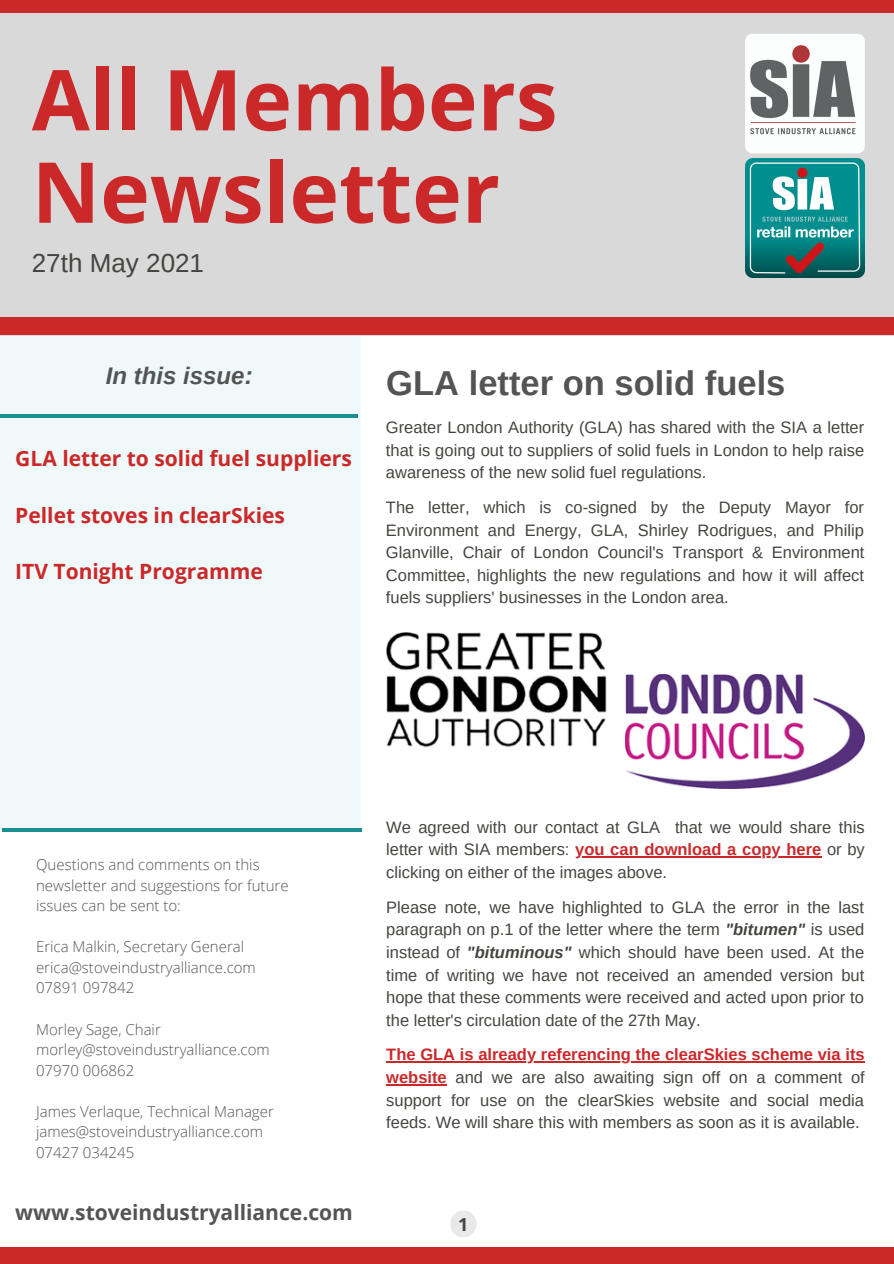
<style>
.page{position:relative;width:894px;height:1264px;background:#fff}
.page>*{position:absolute;margin:0;border:0;box-sizing:border-box;transform-origin:0 0}
.t1{font:700 84px/92.4px "Open Sans";color:#cb282a}
.t2{font:700 34.5px "Arimo";color:#545454}
.t3{font:26.1px "Arimo";color:#444440}
.t4{font:italic 700 24px "Arimo";color:#545454}
.t5{font:700 21px "Open Sans";color:#cb282a}
.t6{font:700 21px "Open Sans";color:#545454}
.t7{font:700 18px "Open Sans";color:#444440}
.t8{font:16.5px/22.5px "Arimo";color:#444440;text-align:justify}
.t9{font:300 15px/20.5px "Open Sans";color:#545454}
.s1{font-weight:700;color:#cb282a}
.s2{font-weight:700;font-style:italic}
</style>
<div class="page">
<div style="left:0;top:335px;width:360px;height:496px;background:#eff9f9"></div>
<div style="left:0;top:0;width:893px;height:336px;background:#d9d9d9"></div>
<div style="left:0;top:318px;width:893px;height:17px;background:#cb282a"></div>
<img style="left:745px;top:158px;width:119px;height:120px">
<div style="left:0;top:0;width:893px;height:13px;background:#cb282a"></div>
<div style="left:0;top:1247px;width:893px;height:16px;background:#cb282a"></div>
<hr style="left:0;top:414px;width:357px;height:4px;background:#1b8f8f">
<hr style="left:2px;top:828px;width:360px;height:3px;background:#1b8f8f">
<img style="left:744px;top:34px;width:120px;height:119px;border-radius:7px">
<svg style="left:450px;top:1210px;width:26px;height:27px"></svg>
<hr style="left:575px;top:856px;width:246px;height:1px;background:#cb282a">
<hr style="left:386px;top:1061px;width:478px;height:1px;background:#cb282a">
<hr style="left:386px;top:1084px;width:60px;height:1px;background:#cb282a">
<img style="left:386px;top:632px;width:220px;height:115px">
<img style="left:625px;top:675px;width:239px;height:113px">
<p class="t1" style="left:32px;top:52px;width:527px">All Members<br>Newsletter</p>
<p class="t3" style="left:32px;top:248px;width:174px">27th May 2021</p>
<p class="t4" style="left:106px;top:362px;width:148px">In this issue:</p>
<p class="t5" style="left:15px;top:444px;width:338px">GLA letter to solid fuel suppliers</p>
<p class="t5" style="left:15px;top:500px;width:271px">Pellet stoves in clearSkies</p>
<p class="t5" style="left:15px;top:556px;width:249px">ITV Tonight Programme</p>
<p class="t2" style="left:386px;top:364px;width:400px">GLA letter on solid fuels</p>
<p class="t8" style="left:386px;top:416px;width:479px">Greater London Authority (GLA) has shared with the SIA a letter that is going out to suppliers of solid fuels in London to help raise awareness of the new solid fuel regulations.</p>
<p class="t8" style="left:386px;top:496px;width:480px">The letter, which is co-signed by the Deputy Mayor for Environment and Energy, GLA, Shirley Rodrigues, and Philip Glanville, Chair of London Council's Transport &amp; Environment Committee, highlights the new regulations and how it will affect fuels suppliers' businesses in the London area.</p>
<p class="t9" style="left:36px;top:854px;width:254px">Questions and comments on this newsletter and suggestions for future issues can be sent to:</p>
<p class="t9" style="left:36px;top:936px;width:210px">Erica Malkin, Secretary General</p>
<p class="t9" style="left:36px;top:956px;width:221px">erica@stoveindustryalliance.com</p>
<p class="t9" style="left:36px;top:977px;width:100px">07891 097842</p>
<p class="t9" style="left:36px;top:1018px;width:126px">Morley Sage, Chair</p>
<p class="t9" style="left:36px;top:1038px;width:235px">morley@stoveindustryalliance.com</p>
<p class="t9" style="left:36px;top:1059px;width:100px">07970 006862</p>
<p class="t9" style="left:36px;top:1100px;width:239px">James Verlaque, Technical Manager</p>
<p class="t9" style="left:36px;top:1121px;width:228px">james@stoveindustryalliance.com</p>
<p class="t9" style="left:36px;top:1141px;width:100px">07427 034245</p>
<p class="t6" style="left:15px;top:1197px;width:339px">www.stoveindustryalliance.com</p>
<p class="t8" style="left:386px;top:816px;width:480px">We agreed with our contact at GLA that we would share this letter with SIA members: <span class="s1">you can download a copy here</span> or by clicking on either of the images above.</p>
<p class="t8" style="left:386px;top:895px;width:479px">Please note, we have highlighted to GLA the error in the last paragraph on p.1 of the letter where the term <span class="s2">"bitumen"</span> is used instead of <span class="s2">"bituminous"</span> which should have been used. At the time of writing we have not received an amended version but hope that these comments were received and acted upon prior to the letter's circulation date of the 27th May.</p>
<p class="t8" style="left:386px;top:1043px;width:480px"><span class="s1">The GLA is already referencing the clearSkies scheme via its website</span> and we are also awaiting sign off on a comment of support for use on the clearSkies website and social media feeds. We will share this with members as soon as it is available.</p>
<p class="t7" style="left:458px;top:1211px;width:12px">1</p>
</div>
